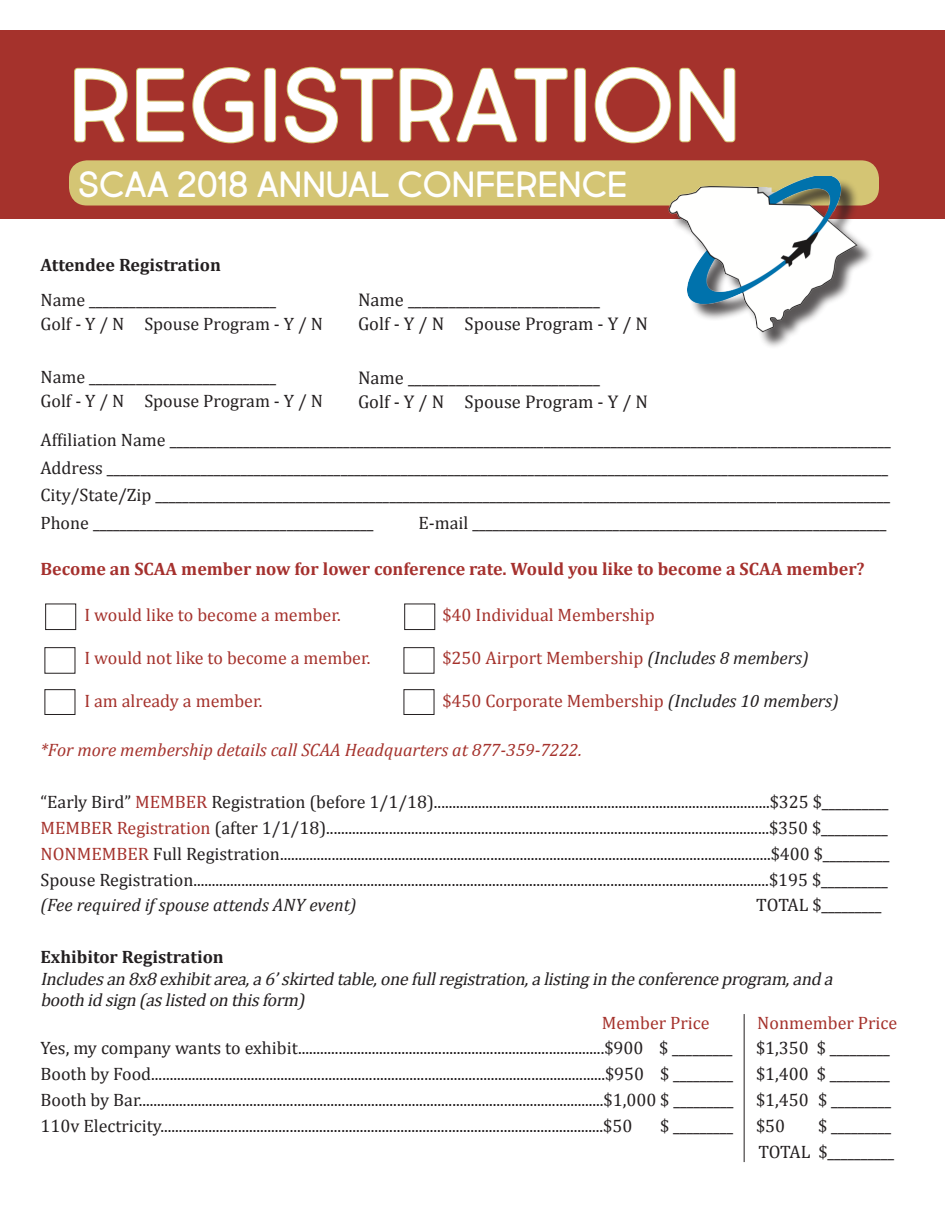
<style>
.page{position:relative;width:945px;height:1215px;background:#fff}
.page>*{position:absolute;margin:0;border:0;box-sizing:border-box;transform-origin:0 0}
.t1{font:102px "Market Fresh";color:#fff}
.t2{font:36px "Market Fresh";color:#fff}
.t3{font:18.45px "Cambria";color:#231f20}
.t4{font:18px "Cambria";color:#231f20}
.t5{font:18px "Cambria";color:#a5322c}
.t6{font:italic 18px "Cambria";color:#231f20}
.t7{font:700 18px "Cambria";color:#a5302d}
.t8{font:italic 18px "Cambria";color:#a5322c}
.t9{font:700 18px "Cambria";color:#231f20}
.t10{font:italic 18px "Cambria";color:#231f20}
.s1{font-style:italic;color:#231f20}
.s2{color:#a5302d}
.s3{color:#a5322c}
</style>
<div class="page">
<div style="left:0;top:30px;width:945px;height:189px;background:#a5322c"></div>
<svg style="left:74px;top:67px;width:54px;height:76px"></svg>
<svg style="left:136px;top:67px;width:49px;height:76px"></svg>
<svg style="left:192px;top:67px;width:62px;height:77px"></svg>
<div style="left:264px;top:68px;width:12px;height:74px;border:2px solid #d4c574;border-radius:3px"></div>
<svg style="left:284px;top:66px;width:284px;height:78px"></svg>
<div style="left:574px;top:68px;width:12px;height:74px;border:2px solid #d4c574;border-radius:3px"></div>
<svg style="left:594px;top:66px;width:78px;height:78px"></svg>
<svg style="left:679px;top:67px;width:57px;height:76px"></svg>
<div style="left:69px;top:160px;width:810px;height:46px;background:#d4c574;border-radius:18px"></div>
<img style="left:629px;top:176px;width:250px;height:171px">
<hr style="left:744px;top:1014px;width:1px;height:148px;background:#231f20">
<div style="left:404px;top:604px;width:31px;height:26px;border:1px solid #231f20"></div>
<div style="left:404px;top:647px;width:30px;height:27px;border:1px solid #231f20"></div>
<div style="left:404px;top:689px;width:30px;height:26px;border:1px solid #231f20"></div>
<div style="left:45px;top:604px;width:31px;height:26px;border:1px solid #231f20"></div>
<div style="left:45px;top:647px;width:30px;height:27px;border:1px solid #231f20"></div>
<div style="left:45px;top:689px;width:30px;height:26px;border:1px solid #231f20"></div>
<p class="t1" style="left:69px;top:31px;width:673px">REGISTRATION</p>
<p class="t2" style="left:78px;top:158px;width:551px">SCAA 2018 ANNUAL CONFERENCE</p>
<p class="t9" style="left:40px;top:252px;width:182px">Attendee Registration</p>
<p class="t4" style="left:40px;top:289px;width:237px">Name ____________________________</p>
<p class="t4" style="left:40px;top:313px;width:284px">Golf - Y / N Spouse Program - Y / N</p>
<p class="t4" style="left:40px;top:366px;width:237px">Name ____________________________</p>
<p class="t4" style="left:40px;top:390px;width:284px">Golf - Y / N Spouse Program - Y / N</p>
<p class="t4" style="left:40px;top:429px;width:852px">Affiliation Name ____________________________________________________________________________________________________________</p>
<p class="t4" style="left:40px;top:457px;width:849px">Address _____________________________________________________________________________________________________________________</p>
<p class="t4" style="left:40px;top:485px;width:851px">City/State/Zip ______________________________________________________________________________________________________________</p>
<p class="t4" style="left:40px;top:512px;width:334px">Phone __________________________________________</p>
<p class="t4" style="left:418px;top:512px;width:469px">E-mail ______________________________________________________________</p>
<p class="t7" style="left:40px;top:556px;width:826px">Become an SCAA member now for lower conference rate. Would you like to become a SCAA member?</p>
<p class="t3" style="left:358px;top:289px;width:243px">Name ____________________________</p>
<p class="t3" style="left:358px;top:313px;width:292px">Golf - Y / N Spouse Program - Y / N</p>
<p class="t3" style="left:358px;top:367px;width:243px">Name ____________________________</p>
<p class="t3" style="left:358px;top:391px;width:292px">Golf - Y / N Spouse Program - Y / N</p>
<p class="t5" style="left:84px;top:604px;width:258px">I would like to become a member.</p>
<p class="t5" style="left:84px;top:647px;width:288px">I would not like to become a member.</p>
<p class="t5" style="left:84px;top:690px;width:180px">I am already a member.</p>
<p class="t5" style="left:442px;top:604px;width:214px">$40 Individual Membership</p>
<p class="t5" style="left:442px;top:647px;width:368px">$250 Airport Membership <span class="s1">(Includes 8 members)</span></p>
<p class="t5" style="left:442px;top:690px;width:398px">$450 Corporate Membership <span class="s1">(Includes 10 members)</span></p>
<p class="t8" style="left:40px;top:737px;width:543px">*For more membership details call SCAA Headquarters at 877-359-7222.</p>
<p class="t4" style="left:40px;top:791px;width:850px">“Early Bird” <span class="s2">MEMBER</span> Registration (before 1/1/18)...........................................................................................$325 $__________</p>
<p class="t4" style="left:40px;top:817px;width:849px"><span class="s3">MEMBER Registration</span> (after 1/1/18)........................................................................................................................$350 $__________</p>
<p class="t4" style="left:40px;top:843px;width:851px"><span class="s3">NONMEMBER</span> Full Registration.....................................................................................................................................$400 $__________</p>
<p class="t4" style="left:40px;top:869px;width:849px">Spouse Registration............................................................................................................................................................$195 $__________</p>
<p class="t10" style="left:40px;top:893px;width:318px">(Fee required if spouse attends ANY event)</p>
<p class="t4" style="left:756px;top:895px;width:127px">TOTAL $_________</p>
<p class="t9" style="left:40px;top:944px;width:185px">Exhibitor Registration</p>
<p class="t6" style="left:40px;top:968px;width:813px">Includesan8x8exhibitarea,a6’skirtedtable,onefullregistration,alistingintheconferenceprogram,anda</p>
<p class="t6" style="left:40px;top:990px;width:285px">boothidsign(aslistedonthisform)</p>
<p class="t5" style="left:602px;top:1012px;width:109px">Member Price</p>
<p class="t5" style="left:757px;top:1012px;width:142px">Nonmember Price</p>
<p class="t4" style="left:40px;top:1038px;width:693px">Yes, my company wants to exhibit...................................................................................$900 $ _________</p>
<p class="t4" style="left:40px;top:1064px;width:694px">Booth by Food...........................................................................................................................$950 $ _________</p>
<p class="t4" style="left:40px;top:1089px;width:694px">Booth by Bar..............................................................................................................................$1,000 $ _________</p>
<p class="t4" style="left:40px;top:1115px;width:593px">110v Electricity........................................................................................................................$50</p>
<p class="t4" style="left:660px;top:1115px;width:75px">$ _________</p>
<p class="t4" style="left:758px;top:1141px;width:137px">TOTAL $__________</p>
<p class="t4" style="left:756px;top:1037px;width:135px">$1,350 $ _________</p>
<p class="t4" style="left:756px;top:1063px;width:135px">$1,400 $ _________</p>
<p class="t4" style="left:756px;top:1089px;width:137px">$1,450 $ _________</p>
<p class="t4" style="left:756px;top:1115px;width:31px">$50</p>
<p class="t4" style="left:818px;top:1115px;width:75px">$ _________</p>
</div>
